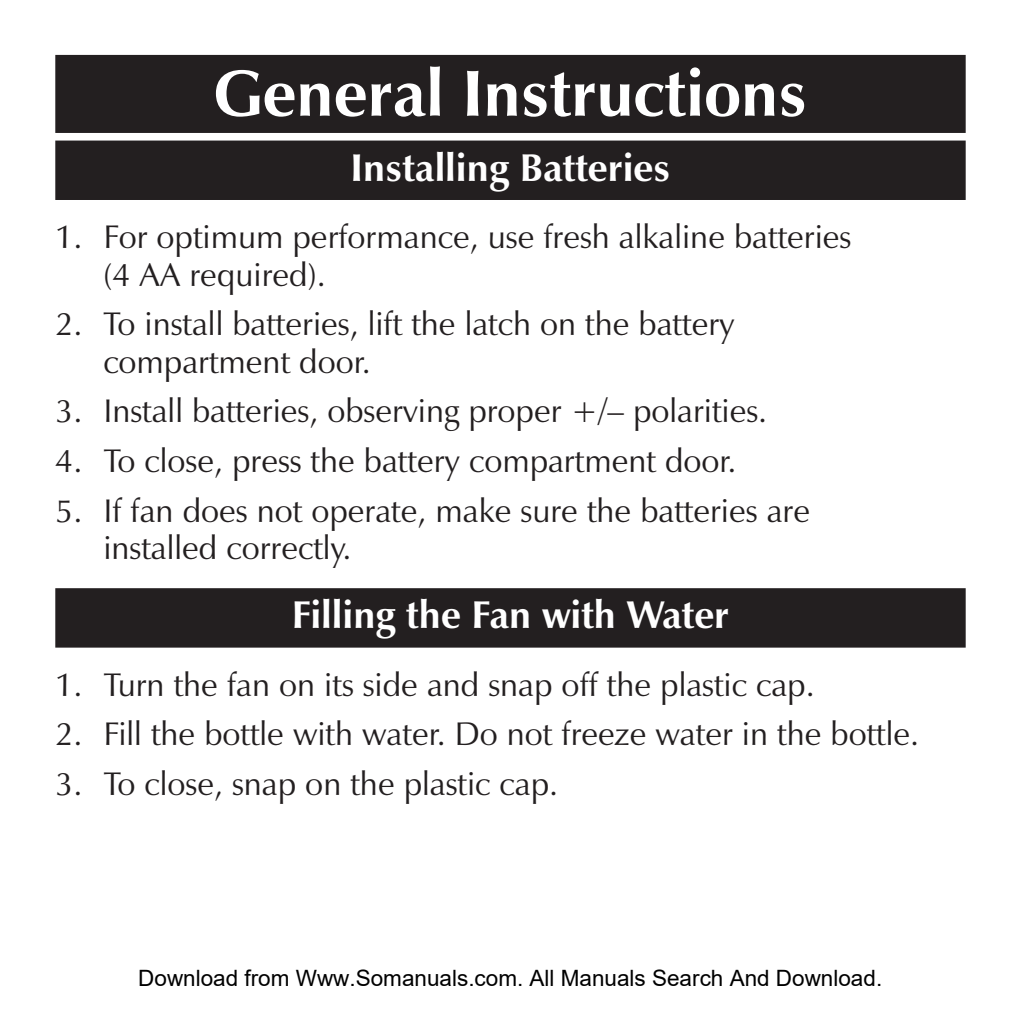
<style>
.page{position:relative;width:1021px;height:1021px;background:#fff}
.page>*{position:absolute;margin:0;border:0;box-sizing:border-box;transform-origin:0 0}
.t1{font:700 66px "Zapf Humanist 601 BT";color:#fff}
.t2{font:700 39px "Zapf Humanist 601 BT";color:#fff}
.t3{font:33px/37.5px "Zapf Humanist 601 BT";color:#231f20}
.t4{font:22.5px "Arial";color:#000}
</style>
<div class="page">
<div style="left:55px;top:140px;width:910px;height:60px;background:#231f20"></div>
<div style="left:55px;top:588px;width:910px;height:59px;background:#231f20"></div>
<div style="left:55px;top:55px;width:910px;height:78px;background:#231f20"></div>
<h1 class="t1" style="left:214px;top:52px;width:595px">General Instructions</h1>
<p class="t2" style="left:350px;top:143px;width:321px">Installing Batteries</p>
<p class="t3" style="left:103px;top:218px;width:749px;text-indent:-48px">1. For optimum performance, use fresh alkaline batteries (4 AA required).</p>
<p class="t3" style="left:103px;top:305px;width:632px;text-indent:-48px">2. To install batteries, lift the latch on the battery compartment door.</p>
<p class="t3" style="left:55px;top:392px;width:713px">3. Install batteries, observing proper +/– polarities.</p>
<p class="t3" style="left:55px;top:442px;width:683px">4. To close, press the battery compartment door.</p>
<p class="t3" style="left:103px;top:491px;width:708px;text-indent:-48px">5. If fan does not operate, make sure the batteries are installed correctly.</p>
<p class="t2" style="left:292px;top:590px;width:439px">Filling the Fan with Water</p>
<p class="t3" style="left:55px;top:665px;width:761px">1. Turn the fan on its side and snap off the plastic cap.</p>
<p class="t3" style="left:55px;top:715px;width:865px">2. Fill the bottle with water. Do not freeze water in the bottle.</p>
<p class="t3" style="left:55px;top:764px;width:504px">3. To close, snap on the plastic cap.</p>
<p class="t4" style="left:138px;top:965px;width:745px">Download from Www.Somanuals.com. All Manuals Search And Download.</p>
</div>
